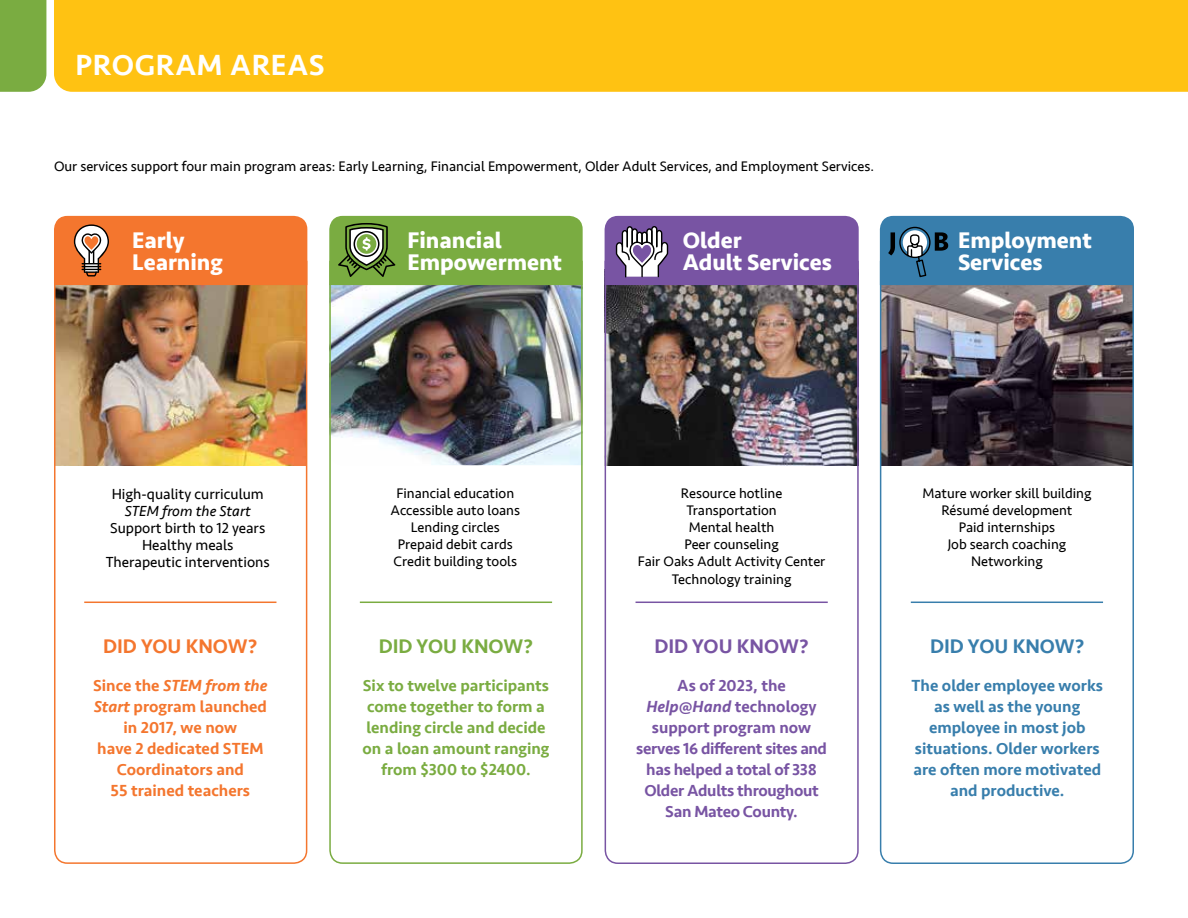
<style>
.page{position:relative;width:1188px;height:918px;background:#fff}
.page>*{position:absolute;margin:0;border:0;box-sizing:border-box;transform-origin:0 0}
.t1{font:500 30px "Seravek";letter-spacing:.02em;color:#fff}
.t2{font:700 23.25px/21.9px "Seravek";color:#fff}
.t3{font:500 20.25px "Seravek";color:#f4762e}
.t4{font:500 20.25px "Seravek";color:#7aac41}
.t5{font:500 20.25px "Seravek";color:#7854a3}
.t6{font:500 20.25px "Seravek";color:#387eac}
.t7{font:500 16.5px/21px "Seravek";letter-spacing:-.02em;color:#7854a3;text-align:center}
.t8{font:500 16.5px/21px "Seravek";color:#387eac;text-align:center}
.t9{font:500 16.5px/21px "Seravek";color:#f4762e;text-align:center}
.t10{font:500 16.5px/21px "Seravek";color:#7aac41;text-align:center}
.t11{font:15px/17.1px "Seravek";color:#000;text-align:center}
.t12{font:italic 15px "Seravek";color:#000}
.t13{font:14.25px/17.1px "Seravek";color:#000;text-align:center}
.s1{font-style:italic}
</style>
<div class="page">
<div style="left:0;top:0;width:46px;height:92px;background:#7aac41"></div>
<div style="left:54px;top:0;width:1134px;height:92px;background:#ffc212"></div>
<img style="left:604px;top:260px;width:255px;height:604px">
<svg style="left:879px;top:260px;width:255px;height:604px"></svg>
<img style="left:329px;top:285px;width:254px;height:579px">
<img style="left:54px;top:260px;width:254px;height:604px">
<svg style="left:605px;top:216px;width:254px;height:69px;background:#7e5ea4"></svg>
<svg style="left:329px;top:216px;width:254px;height:69px;background:#7aa845"></svg>
<svg style="left:54px;top:216px;width:253px;height:69px;background:#ef7936"></svg>
<svg style="left:880px;top:216px;width:254px;height:69px;background:#3b7da8"></svg>
<hr style="left:84px;top:602px;width:192px;height:1px;background:#f4762e">
<hr style="left:360px;top:602px;width:192px;height:1px;background:#7aac41">
<hr style="left:636px;top:602px;width:192px;height:1px;background:#7854a3">
<hr style="left:911px;top:602px;width:192px;height:1px;background:#387eac">
<h1 class="t1" style="left:76px;top:47px;width:251px">PROGRAM AREAS</h1>
<p class="t13" style="left:54px;top:157px;width:822px">Our services support four main program areas: Early Learning, Financial Empowerment, Older Adult Services, and Employment Services.</p>
<h2 class="t2" style="left:132px;top:229px;width:92px">Early<br>Learning</h2>
<h2 class="t2" style="left:407px;top:229px;width:156px">Financial<br>Empowerment</h2>
<h2 class="t2" style="left:683px;top:229px;width:151px">Older<br>Adult Services</h2>
<h2 class="t2" style="left:958px;top:229px;width:135px">Employment<br>Services</h2>
<p class="t11" style="left:112px;top:485px;width:154px">High-quality curriculum</p>
<p class="t12" style="left:125px;top:499px;width:128px">STEM from the Start</p>
<p class="t11" style="left:106px;top:519px;width:166px">Support birth to 12 years<br>Healthy meals<br>Therapeutic interventions</p>
<h3 class="t3" style="left:103px;top:634px;width:156px">DID YOU KNOW?</h3>
<p class="t9" style="left:93px;top:675px;width:176px">Since the <span class="s1">STEM from the<br>Start</span> program launched in 2017, we now<br>have 2 dedicated STEM<br>Coordinators and<br>55 trained teachers</p>
<p class="t13" style="left:391px;top:485px;width:131px">Financial education<br>Accessible auto loans<br>Lending circles<br>Prepaid debit cards<br>Credit building tools</p>
<h3 class="t4" style="left:379px;top:634px;width:156px">DID YOU KNOW?</h3>
<p class="t10" style="left:362px;top:675px;width:189px">Six to twelve participants come together to form a lending circle and decide on a loan amount ranging from $300 to $2400.</p>
<p class="t13" style="left:638px;top:485px;width:189px">Resource hotline<br>Transportation<br>Mental health<br>Peer counseling<br>Fair Oaks Adult Activity Center<br>Technology training</p>
<h3 class="t5" style="left:654px;top:634px;width:156px">DID YOU KNOW?</h3>
<p class="t7" style="left:636px;top:675px;width:192px">As of 2023, the<br><span class="s1">Help@Hand</span> technology support program now serves 16 different sites and has helped a total of 338<br>Older Adults throughout<br>San Mateo County.</p>
<p class="t13" style="left:922px;top:485px;width:171px">Mature worker skill building<br>Résumé development<br>Paid internships<br>Job search coaching<br>Networking</p>
<h3 class="t6" style="left:930px;top:634px;width:156px">DID YOU KNOW?</h3>
<p class="t8" style="left:912px;top:675px;width:193px">The older employee works as well as the young employee in most job situations. Older workers are often more motivated and productive.</p>
</div>
